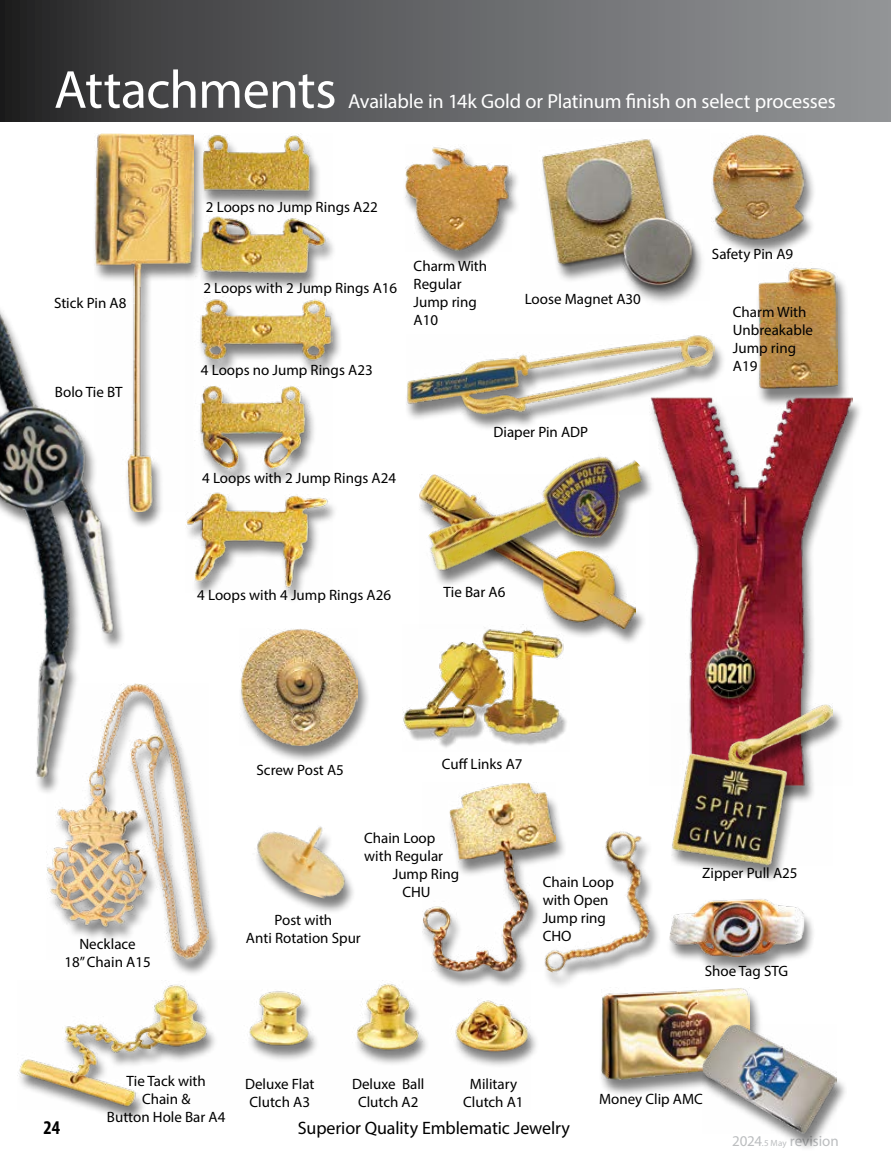
<style>
.page{position:relative;width:891px;height:1161px;background:#fff}
.page>*{position:absolute;margin:0;border:0;box-sizing:border-box;transform-origin:0 0}
.t1{font:54px "Myriad Pro";letter-spacing:-.015em;color:#fff}
.t2{font:20.25px "Myriad Pro";letter-spacing:-.01em;color:#fff}
.t3{font:700 condensed 19.5px "Myriad Pro";color:#000}
.t4{font:18px "Myriad Pro";letter-spacing:-.01em;color:#000}
.t5{font:15px/18px "Myriad Pro";color:#000;text-align:center}
.t6{font:15px "Myriad Pro";letter-spacing:-.005em;color:#bcbec0}
.s1{font-size:9px}
</style>
<div class="page">
<div style="left:0;top:0;width:891px;height:122px;background:linear-gradient(to right,#2d2d2e,#979a9c)"></div>
<img style="left:0;top:310px;width:138px;height:473px">
<div style="left:756px;top:271px;width:94px;height:136px;background:#000;opacity:.5"></div>
<img style="left:758px;top:267px;width:80px;height:122px">
<div style="left:599px;top:991px;width:164px;height:106px;background:#000;opacity:.5"></div>
<img style="left:602px;top:988px;width:147px;height:93px">
<div style="left:237px;top:631px;width:134px;height:133px;background:#000;opacity:.5"></div>
<img style="left:239px;top:629px;width:119px;height:116px">
<div style="left:254px;top:831px;width:103px;height:84px;background:#000;opacity:.5"></div>
<img style="left:254px;top:826px;width:103px;height:77px">
<div style="left:420px;top:785px;width:149px;height:204px;background:#000;opacity:.5"></div>
<img style="left:422px;top:783px;width:134px;height:189px">
<img style="left:534px;top:822px;width:154px;height:182px">
<div style="left:44px;top:686px;width:176px;height:292px;background:#000;opacity:.5"></div>
<img style="left:46px;top:684px;width:162px;height:276px">
<div style="left:699px;top:1027px;width:150px;height:125px;background:#000;opacity:.5"></div>
<img style="left:702px;top:1025px;width:135px;height:109px">
<div style="left:710px;top:136px;width:106px;height:120px;background:#000;opacity:.5"></div>
<img style="left:712px;top:134px;width:93px;height:106px">
<div style="left:666px;top:902px;width:150px;height:73px;background:#000;opacity:.5"></div>
<img style="left:669px;top:897px;width:135px;height:60px">
<div style="left:16px;top:987px;width:524px;height:137px;background:#fff"></div>
<img style="left:17px;top:981px;width:513px;height:129px">
<div style="left:405px;top:338px;width:321px;height:93px;background:#000;opacity:.5"></div>
<img style="left:406px;top:335px;width:308px;height:79px">
<img style="left:403px;top:646px;width:164px;height:102px">
<div style="left:93px;top:136px;width:112px;height:393px;background:#000;opacity:.5"></div>
<img style="left:94px;top:133px;width:91px;height:378px">
<div style="left:184px;top:137px;width:159px;height:467px;background:#000;opacity:.5"></div>
<img style="left:185px;top:134px;width:147px;height:458px">
<div style="left:402px;top:150px;width:119px;height:120px;background:#000;opacity:.5"></div>
<img style="left:405px;top:147px;width:107px;height:105px">
<div style="left:417px;top:477px;width:231px;height:169px;background:#000;opacity:.5"></div>
<img style="left:417px;top:395px;width:239px;height:239px">
<div style="left:649px;top:400px;width:216px;height:403px;background:#fff"></div>
<img style="left:650px;top:397px;width:202px;height:310px">
<div style="left:669px;top:707px;width:176px;height:175px;background:#000;opacity:.5"></div>
<img style="left:671px;top:703px;width:161px;height:162px">
<img style="left:542px;top:139px;width:160px;height:162px">
<h1 class="t1" style="left:54px;top:56px;width:284px">Attachments</h1>
<h2 class="t2" style="left:348px;top:89px;width:489px">Available in 14k Gold or Platinum finish on select processes</h2>
<p class="t5" style="left:54px;top:294px;width:74px">Stick Pin A8</p>
<p class="t5" style="left:55px;top:382px;width:69px">Bolo Tie BT</p>
<p class="t5" style="left:206px;top:197px;width:173px">2 Loops no Jump Rings A22</p>
<p class="t5" style="left:203px;top:278px;width:195px">2 Loops with 2 Jump Rings A16</p>
<p class="t5" style="left:201px;top:361px;width:173px">4 Loops no Jump Rings A23</p>
<p class="t5" style="left:414px;top:257px;width:75px;text-align:left">Charm With<br>Regular<br>Jump ring<br>A10</p>
<p class="t5" style="left:525px;top:289px;width:118px">Loose Magnet A30</p>
<p class="t5" style="left:202px;top:469px;width:195px">4 Loops with 2 Jump Rings A24</p>
<p class="t5" style="left:494px;top:423px;width:96px">Diaper Pin ADP</p>
<p class="t5" style="left:197px;top:586px;width:195px">4 Loops with 4 Jump Rings A26</p>
<p class="t5" style="left:444px;top:583px;width:63px">Tie Bar A6</p>
<p class="t5" style="left:64px;top:934px;width:88px">Necklace<br>18” Chain A15</p>
<p class="t5" style="left:256px;top:761px;width:89px">Screw Post A5</p>
<p class="t5" style="left:442px;top:755px;width:82px">Cuff Links A7</p>
<p class="t5" style="left:364px;top:829px;width:73px">Chain Loop</p>
<p class="t5" style="left:364px;top:847px;width:80px">with Regular</p>
<p class="t5" style="left:393px;top:865px;width:68px">Jump Ring</p>
<p class="t5" style="left:402px;top:883px;width:30px">CHU</p>
<p class="t5" style="left:543px;top:873px;width:73px;text-align:left">Chain Loop with Open<br>Jump ring<br>CHO</p>
<p class="t5" style="left:246px;top:910px;width:116px">Post with<br>Anti Rotation Spur</p>
<p class="t5" style="left:712px;top:244px;width:83px">Safety Pin A9</p>
<p class="t5" style="left:733px;top:303px;width:82px;text-align:left">Charm With<br>Unbreakable<br>Jump ring<br>A19</p>
<p class="t5" style="left:702px;top:864px;width:97px">Zipper Pull A25</p>
<p class="t5" style="left:705px;top:962px;width:85px">Shoe Tag STG</p>
<p class="t5" style="left:107px;top:1071px;width:120px">Tie Tack with<br>Chain &amp;<br>Button Hole Bar A4</p>
<p class="t5" style="left:245px;top:1074px;width:71px">Deluxe Flat<br>Clutch A3</p>
<p class="t5" style="left:352px;top:1075px;width:74px">Deluxe Ball<br>Clutch A2</p>
<p class="t5" style="left:463px;top:1075px;width:62px">Military<br>Clutch A1</p>
<h3 class="t3" style="left:44px;top:1115px;width:18px">24</h3>
<p class="t4" style="left:298px;top:1117px;width:273px">Superior Quality Emblematic Jewelry</p>
<p class="t5" style="left:599px;top:1090px;width:105px">Money Clip AMC</p>
<p class="t6" style="left:732px;top:1132px;width:108px">2024<span class="s1">.5 May</span> revision</p>
</div>
